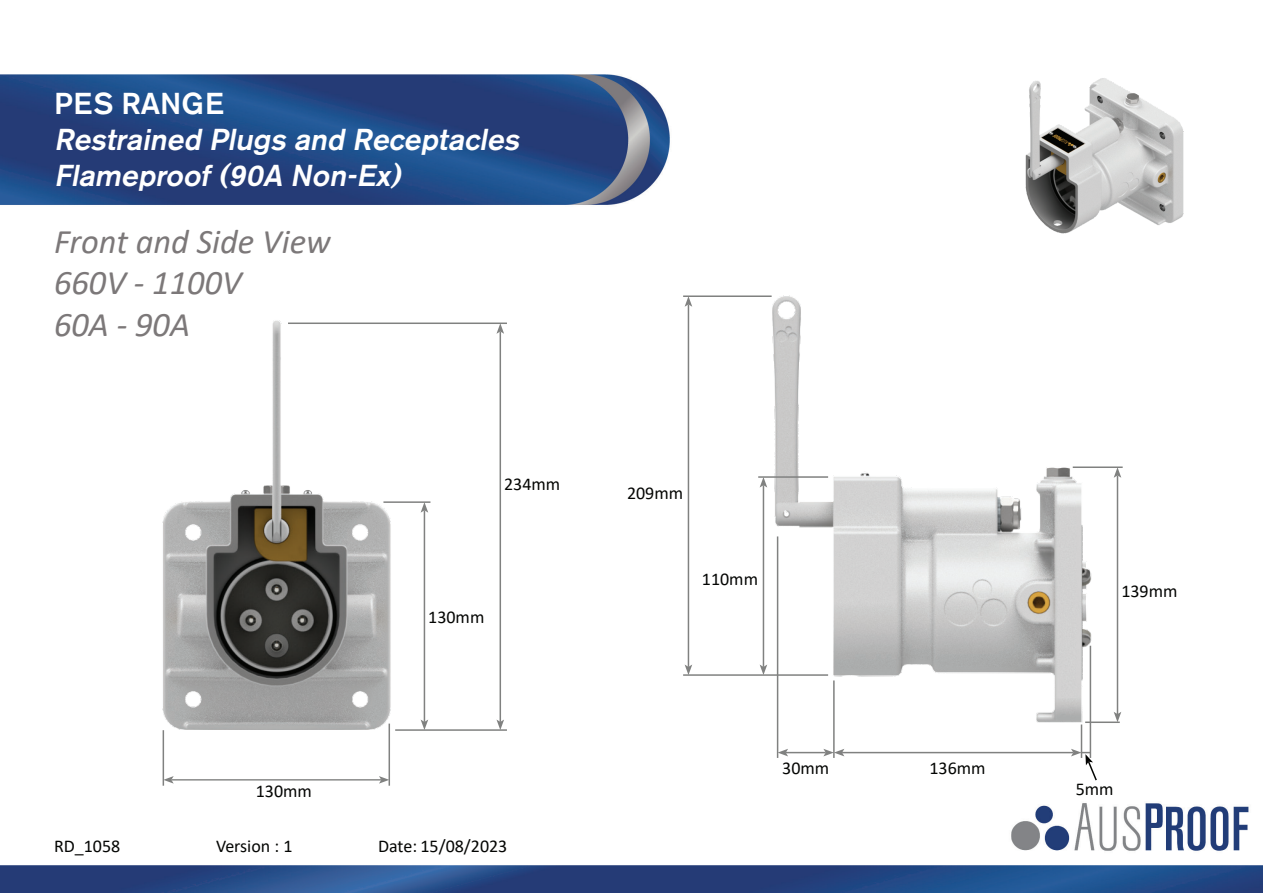
<style>
.page{position:relative;width:1263px;height:893px;background:#fff}
.page>*{position:absolute;margin:0;border:0;box-sizing:border-box;transform-origin:0 0}
.t1{font:italic 34.5px/41.4px "Calibri";color:#7c7879}
.t2{font:italic 500 30px/36px "Akzidenz Grotesk BE";color:#fff}
.t3{font:500 30px "Akzidenz Grotesk BE";letter-spacing:.01em;color:#fff}
.t4{font:18px "Calibri";color:#040503}
</style>
<div class="page">
<img style="left:0;top:74px;width:1263px;height:819px">
<img style="left:1011px;top:74px;width:190px;height:183px">
<hr style="left:395px;top:729px;width:112px;height:2px;background:#808180">
<hr style="left:424px;top:510px;width:1px;height:212px;background:#808180">
<svg style="left:421px;top:503px;width:7px;height:10px"></svg>
<svg style="left:421px;top:719px;width:7px;height:11px"></svg>
<hr style="left:163px;top:730px;width:1px;height:56px;background:#808180">
<hr style="left:388px;top:724px;width:2px;height:62px;background:#808180">
<hr style="left:171px;top:779px;width:210px;height:1px;background:#808180">
<svg style="left:379px;top:776px;width:10px;height:8px"></svg>
<svg style="left:164px;top:776px;width:10px;height:8px"></svg>
<hr style="left:383px;top:501px;width:47px;height:2px;background:#808180">
<img style="left:760px;top:293px;width:339px;height:435px">
<hr style="left:1081px;top:724px;width:1px;height:34px;background:#808180">
<hr style="left:842px;top:752px;width:231px;height:1px;background:#808180">
<hr style="left:833px;top:680px;width:2px;height:78px;background:#808180">
<hr style="left:758px;top:476px;width:70px;height:2px;background:#808180">
<hr style="left:683px;top:674px;width:145px;height:2px;background:#808180">
<hr style="left:688px;top:304px;width:1px;height:363px;background:#808180">
<svg style="left:685px;top:297px;width:7px;height:10px"></svg>
<svg style="left:685px;top:664px;width:7px;height:11px"></svg>
<img style="left:157px;top:319px;width:238px;height:410px">
<hr style="left:683px;top:295px;width:89px;height:2px;background:#808180">
<hr style="left:763px;top:485px;width:1px;height:182px;background:#808180">
<svg style="left:760px;top:477px;width:7px;height:11px"></svg>
<svg style="left:760px;top:664px;width:7px;height:11px"></svg>
<hr style="left:777px;top:536px;width:1px;height:222px;background:#808180">
<hr style="left:1073px;top:466px;width:50px;height:2px;background:#808180">
<hr style="left:1085px;top:721px;width:35px;height:2px;background:#808180">
<hr style="left:786px;top:752px;width:40px;height:1px;background:#808180">
<svg style="left:823px;top:749px;width:21px;height:7px"></svg>
<svg style="left:778px;top:749px;width:10px;height:7px"></svg>
<hr style="left:1117px;top:475px;width:1px;height:239px;background:#808180">
<svg style="left:1114px;top:468px;width:7px;height:10px"></svg>
<svg style="left:1114px;top:712px;width:7px;height:10px"></svg>
<hr style="left:1090px;top:646px;width:1px;height:112px;background:#808180">
<svg style="left:1071px;top:749px;width:27px;height:33px"></svg>
<hr style="left:288px;top:323px;width:219px;height:1px;background:#808180">
<hr style="left:499px;top:331px;width:2px;height:391px;background:#808180">
<svg style="left:496px;top:324px;width:8px;height:10px"></svg>
<svg style="left:496px;top:719px;width:8px;height:11px"></svg>
<h2 class="t3" style="left:54px;top:85px;width:172px">PES RANGE</h2>
<h2 class="t2" style="left:54px;top:121px;width:473px">Restrained Plugs and Receptacles<br>Flameproof(90A Non-Ex)</h2>
<h1 class="t1" style="left:54px;top:219px;width:278px">Front and Side View<br>660V - 1100V<br>60A - 90A</h1>
<p class="t4" style="left:256px;top:779px;width:58px">130mm</p>
<p class="t4" style="left:504px;top:472px;width:58px">234mm</p>
<p class="t4" style="left:428px;top:604px;width:58px">130mm</p>
<p class="t4" style="left:54px;top:834px;width:68px">RD_1058</p>
<p class="t4" style="left:216px;top:834px;width:78px">Version : 1</p>
<p class="t4" style="left:378px;top:834px;width:131px">Date: 15/08/2023</p>
<p class="t4" style="left:627px;top:481px;width:58px">209mm</p>
<p class="t4" style="left:702px;top:566px;width:58px">110mm</p>
<p class="t4" style="left:782px;top:755px;width:49px">30mm</p>
<p class="t4" style="left:929px;top:756px;width:58px">136mm</p>
<p class="t4" style="left:1121px;top:578px;width:58px">139mm</p>
<p class="t4" style="left:1076px;top:776px;width:39px">5mm</p>
</div>
